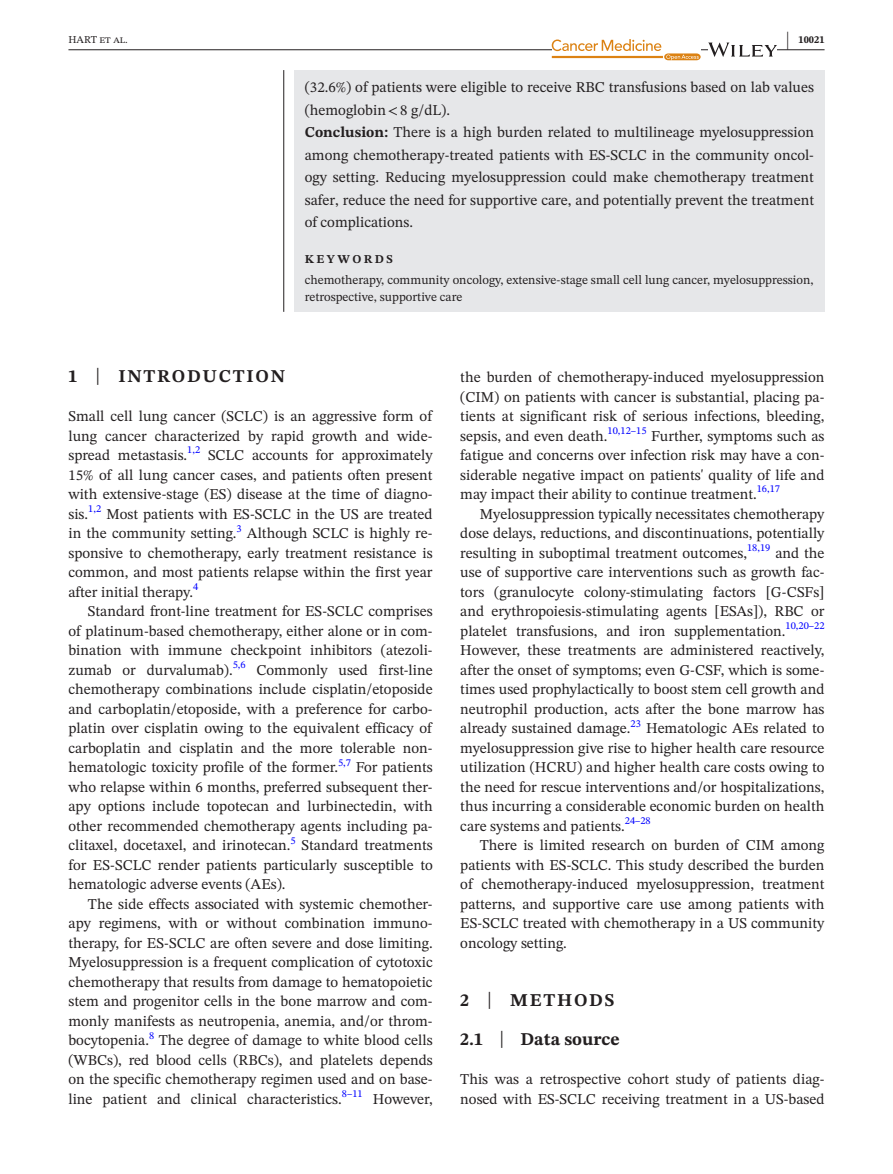
<style>
.page{position:relative;width:893px;height:1174px;background:#fff}
.page>*{position:absolute;margin:0;border:0;box-sizing:border-box;transform-origin:0 0}
.t1{font:700 21px "STIX Two Text";color:#231f20;scale:.42 1}
.t2{font:700 18px/39px "STIX Two Text";color:#231f20}
.t3{font:700 18px "STIX Two Text";letter-spacing:.1em;color:#231f20}
.t4{font:15px/19.5px "STIX Two Text";color:#231f20;text-align:justify}
.t5{font:12.75px/17.2px "STIX Two Text";color:#231f20}
.t6{font:700 12px "STIX Two Text";letter-spacing:.2em;color:#231f20}
.t7{font:10.5px "STIX Two Text";color:#00f}
.t8{font:10.5px "STIX Two Text";color:#231f20}
.t9{font:700 10.5px "STIX Two Text";color:#231f20}
.s1{font-family:"STIX"}
.s2{font-weight:700}
.s3{font-weight:400;font-size:23.7px}
</style>
<div class="page">
<hr style="left:68px;top:49px;width:756px;height:1px;background:#231f20">
<svg style="left:552px;top:39px;width:149px;height:21px"></svg>
<svg style="left:708px;top:43px;width:69px;height:14px"></svg>
<div style="left:294px;top:70px;width:530px;height:242px;background:#e6e7e9"></div>
<hr style="left:283px;top:70px;width:1px;height:242px;background:#231f20">
<h1 class="t1" style="left:787px;top:24px;width:8px">|</h1>
<p class="t8" style="left:68px;top:32px;width:61px">HART et al.</p>
<p class="t9" style="left:798px;top:32px;width:27px">10021</p>
<p class="t4" style="left:305px;top:76px;width:511px;line-height:22.5px;text-align:left">(32.6%) of patients were eligible to receive RBC transfusions based on lab values (hemoglobin<span class="s1">&lt;</span>8 g/dL).<br><span class="s2">Conclusion:</span> There is a high burden related to multilineage myelosuppression among chemotherapy-treated patients with ES-SCLC in the community oncol&shy;ogy setting. Reducing myelosuppression could make chemotherapy treatment safer, reduce the need for supportive care, and potentially prevent the treatment of complications.</p>
<p class="t6" style="left:305px;top:250px;width:90px">KEYWORDS</p>
<p class="t5" style="left:305px;top:271px;width:510px">chemotherapy, community oncology, extensive-stage small cell lung cancer, myelosuppression, retrospective, supportive care</p>
<p class="t3" style="left:68px;top:363px;width:218px">1 <span class="s3">|</span> INTRODUCTION</p>
<p class="t4" style="left:68px;top:406px;width:366px">Small cell lung cancer (SCLC) is an aggressive form of lung cancer characterized by rapid growth and wide&shy;spread metastasis.</p>
<p class="t7" style="left:187px;top:442px;width:14px">1,2</p>
<p class="t4" style="left:68px;top:445px;width:366px;text-indent:140px">SCLC accounts for approximately 15% of all lung cancer cases, and patients often present with extensive-stage (ES) disease at the time of diagno&shy;sis.</p>
<p class="t7" style="left:88px;top:501px;width:14px">1,2</p>
<p class="t4" style="left:68px;top:504px;width:366px;text-indent:38px">Most patients with ES-SCLC in the US are treated in the community setting.</p>
<p class="t7" style="left:237px;top:520px;width:7px">3</p>
<p class="t4" style="left:68px;top:523px;width:366px;text-indent:179px">Although SCLC is highly re&shy;sponsive to chemotherapy, early treatment resistance is common, and most patients relapse within the first year after initial therapy.</p>
<p class="t7" style="left:193px;top:579px;width:7px">4</p>
<p class="t4" style="left:68px;top:601px;width:366px;text-indent:19px">Standard front-line treatment for ES-SCLC comprises of platinum-based chemotherapy, either alone or in com&shy;bination with immune checkpoint inhibitors (atezoli&shy;zumab or durvalumab).</p>
<p class="t7" style="left:233px;top:657px;width:14px">5,6</p>
<p class="t4" style="left:68px;top:660px;width:366px;text-indent:188px">Commonly used first-line chemotherapy combinations include cisplatin/etoposide and carboplatin/etoposide, with a preference for carbo&shy;platin over cisplatin owing to the equivalent efficacy of carboplatin and cisplatin and the more tolerable non&shy;hematologic toxicity profile of the former.</p>
<p class="t7" style="left:338px;top:754px;width:14px">5,7</p>
<p class="t4" style="left:68px;top:757px;width:366px;text-indent:287px">For patients who relapse within 6 months, preferred subsequent ther&shy;apy options include topotecan and lurbinectedin, with other recommended chemotherapy agents including pa&shy;clitaxel, docetaxel, and irinotecan.</p>
<p class="t7" style="left:291px;top:832px;width:7px">5</p>
<p class="t4" style="left:68px;top:835px;width:366px;text-indent:233px">Standard treatments for ES-SCLC render patients particularly susceptible to hematologic adverse events (AEs).</p>
<p class="t4" style="left:68px;top:894px;width:366px;text-indent:20px">The side effects associated with systemic chemother&shy;apy regimens, with or without combination immuno&shy;therapy, for ES-SCLC are often severe and dose limiting.<br>Myelosuppression is a frequent complication of cytotoxic chemotherapy that results from damage to hematopoietic stem and progenitor cells in the bone marrow and com&shy;monly manifests as neutropenia, anemia, and/or throm&shy;bocytopenia.</p>
<p class="t7" style="left:149px;top:1027px;width:7px">8</p>
<p class="t4" style="left:68px;top:1030px;width:366px;text-indent:90px">The degree of damage to white blood cells (WBCs), red blood cells (RBCs), and platelets depends on the specific chemotherapy regimen used and on base&shy;line patient and clinical characteristics.</p>
<p class="t7" style="left:342px;top:1086px;width:22px">8–11</p>
<p class="t4" style="left:373px;top:1089px;width:61px">However,</p>
<p class="t4" style="left:460px;top:367px;width:366px">the burden of chemotherapy-induced myelosuppression (CIM) on patients with cancer is substantial, placing pa&shy;tients at significant risk of serious infections, bleeding, sepsis, and even death.</p>
<p class="t7" style="left:608px;top:423px;width:41px">10,12–15</p>
<p class="t4" style="left:460px;top:426px;width:366px;text-indent:191px">Further, symptoms such as fatigue and concerns over infection risk may have a con&shy;siderable negative impact on patients' quality of life and may impact their ability to continue treatment.</p>
<p class="t7" style="left:757px;top:481px;width:25px">16,17</p>
<p class="t4" style="left:460px;top:504px;width:366px;text-indent:20px">Myelosuppression typically necessitates chemotherapy dose delays, reductions, and discontinuations, potentially resulting in suboptimal treatment outcomes,</p>
<p class="t7" style="left:747px;top:540px;width:25px">18,19</p>
<p class="t4" style="left:460px;top:543px;width:366px;text-indent:315px">and the use of supportive care interventions such as growth fac&shy;tors (granulocyte colony-stimulating factors [G-CSFs] and erythropoiesis-stimulating agents [ESAs]), RBC or platelet transfusions, and iron supplementation.</p>
<p class="t7" style="left:785px;top:618px;width:41px">10,20–22</p>
<p class="t4" style="left:460px;top:640px;width:366px">However, these treatments are administered reactively, after the onset of symptoms; even G-CSF, which is some&shy;times used prophylactically to boost stem cell growth and neutrophil production, acts after the bone marrow has already sustained damage.</p>
<p class="t7" style="left:630px;top:715px;width:12px">23</p>
<p class="t4" style="left:460px;top:718px;width:366px;text-indent:186px">Hematologic AEs related to myelosuppression give rise to higher health care resource utilization (HCRU) and higher health care costs owing to the need for rescue interventions and/or hospitalizations, thus incurring a considerable economic burden on health care systems and patients.</p>
<p class="t7" style="left:625px;top:813px;width:28px">24–28</p>
<p class="t4" style="left:460px;top:835px;width:366px;text-indent:20px">There is limited research on burden of CIM among patients with ES-SCLC. This study described the burden of chemotherapy-induced myelosuppression, treatment patterns, and supportive care use among patients with ES-SCLC treated with chemotherapy in a US community oncology setting.</p>
<p class="t2" style="left:460px;top:981px;width:161px">2 <span class="s3">|</span> METHODS<br>2.1 <span class="s3">|</span> Data source</p>
<p class="t4" style="left:460px;top:1069px;width:366px">This was a retrospective cohort study of patients diag&shy;nosed with ES-SCLC receiving treatment in a US-based</p>
</div>
